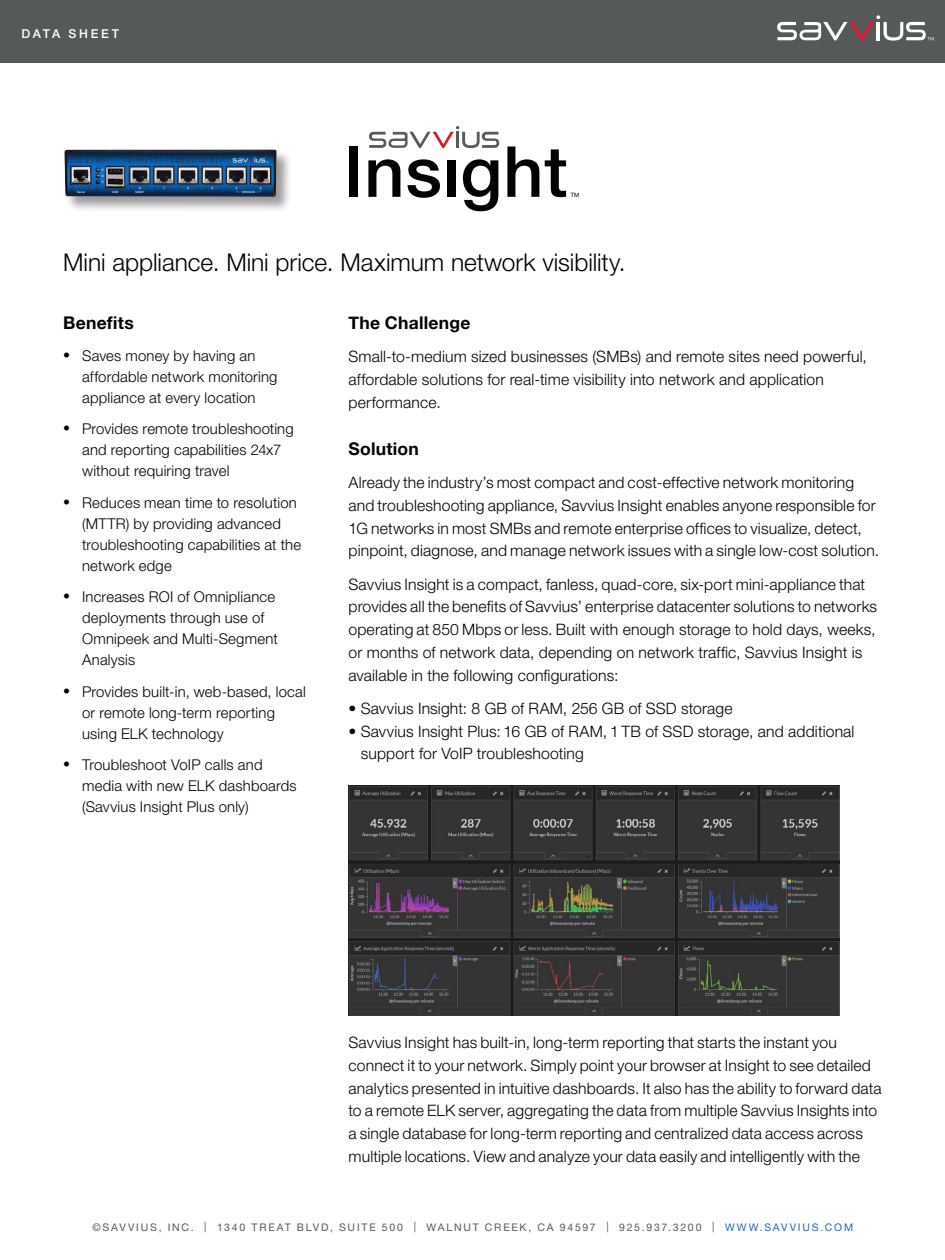
<style>
.page{position:relative;width:945px;height:1260px;background:#fff}
.page>*{position:absolute;margin:0;border:0;box-sizing:border-box;transform-origin:0 0}
.t1{font:300 24.5px "Helvetica Neue LT Std";color:#000}
.t2{font:700 17.5px "Helvetica Neue";letter-spacing:.015em;color:#000}
.t3{font:300 15.75px/22.8px "Helvetica Neue LT Std";letter-spacing:.01em;color:#000}
.t4{font:300 14.88px/21px "Helvetica Neue LT Std";letter-spacing:.01em;color:#000}
.t5{font:500 12.25px "Helvetica Neue LT Std";letter-spacing:.22em;color:#fff}
.t6{font:10.5px "Helvetica Neue LT Std";letter-spacing:.17em;color:#565959}
.t7{font:5.95px "Helvetica Neue";color:#000}
.s1{font-size:14px}
.s2{color:#2865b0}
</style>
<div class="page">
<div style="left:0;top:0;width:945px;height:63px;background:#565959"></div>
<svg style="left:777px;top:15px;width:157px;height:26px"></svg>
<img style="left:349px;top:786px;width:490px;height:229px">
<div style="left:349px;top:146px;width:9px;height:51px;background:#000"></div>
<svg style="left:368px;top:159px;width:32px;height:38px"></svg>
<svg style="left:408px;top:159px;width:32px;height:39px"></svg>
<div style="left:447px;top:160px;width:8px;height:37px;background:#000"></div>
<svg style="left:463px;top:159px;width:35px;height:52px"></svg>
<svg style="left:507px;top:146px;width:32px;height:51px"></svg>
<svg style="left:545px;top:149px;width:21px;height:48px"></svg>
<svg style="left:369px;top:126px;width:130px;height:22px"></svg>
<div style="left:63px;top:149px;width:229px;height:63px;background:#000;opacity:.4"></div>
<img style="left:64px;top:150px;width:213px;height:47px">
<p class="t5" style="left:22px;top:26px;width:99px">DATA SHEET</p>
<p class="t7" style="left:571px;top:190px;width:10px">TM</p>
<h1 class="t1" style="left:63px;top:247px;width:564px">Mini appliance. Mini price. Maximum network visibility.</h1>
<p class="t2" style="left:63px;top:309px;width:72px">Benefits</p>
<p class="t4" style="left:82px;top:344px;width:197px;text-indent:-19px"><span class="s1">•</span> Saves money by having an affordable network monitoring appliance at every location</p>
<p class="t4" style="left:82px;top:418px;width:213px;text-indent:-19px"><span class="s1">•</span> Provides remote troubleshooting and reporting capabilities 24x7 without requiring travel</p>
<p class="t4" style="left:82px;top:491px;width:220px;text-indent:-19px"><span class="s1">•</span> Reduces mean time to resolution (MTTR) by providing advanced troubleshooting capabilities at the network edge</p>
<p class="t4" style="left:82px;top:586px;width:197px;text-indent:-19px"><span class="s1">•</span> Increases ROI of Omnipliance deployments through use of<br>Omnipeek and Multi-Segment<br>Analysis</p>
<p class="t4" style="left:82px;top:680px;width:225px;text-indent:-19px"><span class="s1">•</span> Provides built-in, web-based, local or remote long-term reporting using ELK technology</p>
<p class="t4" style="left:82px;top:754px;width:216px;text-indent:-19px"><span class="s1">•</span> Troubleshoot VoIP calls and media with new ELK dashboards (Savvius Insight Plus only)</p>
<p class="t2" style="left:349px;top:309px;width:123px">The Challenge</p>
<p class="t3" style="left:349px;top:345px;width:520px">Small-to-medium sized businesses (SMBs) and remote sites need powerful, affordable solutions for real-time visibility into network and application performance.</p>
<p class="t2" style="left:349px;top:435px;width:72px">Solution</p>
<p class="t3" style="left:349px;top:471px;width:532px">Already the industry’s most compact and cost-effective network monitoring and troubleshooting appliance, Savvius Insight enables anyone responsible for 1G networks in most SMBs and remote enterprise offices to visualize, detect, pinpoint, diagnose, and manage network issues with a single low-cost solution.</p>
<p class="t3" style="left:349px;top:572px;width:530px">Savvius Insight is a compact, fanless, quad-core, six-port mini-appliance that provides all the benefits of Savvius’ enterprise datacenter solutions to networks operating at 850 Mbps or less. Built with enough storage to hold days, weeks, or months of network data, depending on network traffic, Savvius Insight is available in the following configurations:</p>
<p class="t3" style="left:349px;top:697px;width:386px">• Savvius Insight: 8 GB of RAM, 256 GB of SSD storage</p>
<p class="t3" style="left:361px;top:719px;width:495px;text-indent:-12px">• Savvius Insight Plus: 16 GB of RAM, 1 TB of SSD storage, and additional support for VoIP troubleshooting</p>
<p class="t3" style="left:349px;top:1031px;width:535px">Savvius Insight has built-in, long-term reporting that starts the instant you connect it to your network. Simply point your browser at Insight to see detailed analytics presented in intuitive dashboards. It also has the ability to forward data to a remote ELK server, aggregating the data from multiple Savvius Insights into a single database for long-term reporting and centralized data access across multiple locations. View and analyze your data easily and intelligently with the</p>
<p class="t6" style="left:92px;top:1221px;width:762px">©SAVVIUS, INC. | 1340 TREAT BLVD, SUITE 500 | WALNUT CREEK, CA 94597 | 925.937.3200 | <span class="s2">WWW.SAVVIUS.COM</span></p>
</div>
